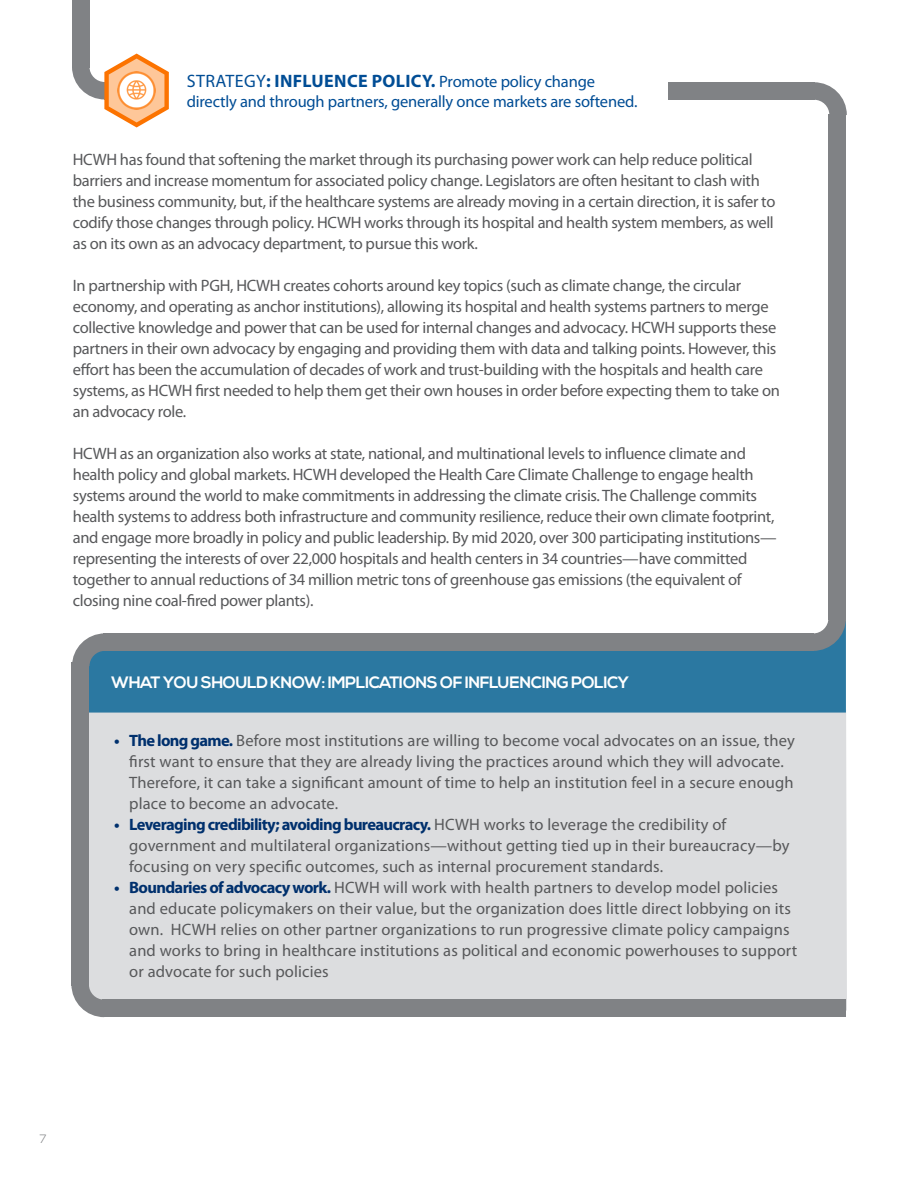
<style>
.page{position:relative;width:918px;height:1188px;background:#fff}
.page>*{position:absolute;margin:0;border:0;box-sizing:border-box;transform-origin:0 0}
.t1{font:16.5px/21px "Myriad Pro";letter-spacing:-.02em;color:#57585a}
.t2{font:16.5px/21px "Myriad Pro";letter-spacing:.01em;color:#57585a}
.t3{font:16.5px/19.5px "Myriad Pro";letter-spacing:-.01em;color:#014d95}
.t4{font:700 16.5px "Nexa";letter-spacing:-.03em;color:#fff}
.t5{font:300 12px "Nexa";color:#787a7d}
.s1{font-size:18px}
.s2{font-weight:700;font-size:18px}
.s3{font-weight:700;color:#00306d}
</style>
<div class="page">
<div style="left:89px;top:713px;width:758px;height:298px;background:#dcdddf"></div>
<div style="left:72px;top:0;width:17px;height:68px;background:#808285"></div>
<svg style="left:72px;top:54px;width:97px;height:73px"></svg>
<div style="left:668px;top:82px;width:147px;height:18px;background:#808285"></div>
<div style="left:829px;top:114px;width:17px;height:506px;background:#808285"></div>
<svg style="left:815px;top:82px;width:32px;height:33px"></svg>
<div style="left:89px;top:651px;width:757px;height:62px;background:#2b78a1"></div>
<div style="left:71px;top:662px;width:18px;height:324px;background:#808285"></div>
<div style="left:296px;top:633px;width:518px;height:18px;background:#808285"></div>
<svg style="left:814px;top:618px;width:32px;height:33px"></svg>
<div style="left:104px;top:633px;width:197px;height:18px;background:#808285"></div>
<svg style="left:72px;top:633px;width:33px;height:33px"></svg>
<div style="left:102px;top:1000px;width:744px;height:17px;background:#808285"></div>
<svg style="left:71px;top:984px;width:33px;height:33px"></svg>
<img style="left:118px;top:71px;width:38px;height:38px">
<p class="t3" style="left:187px;top:72px;width:452px"><span class="s1">STRATEGY</span><span class="s2">: INFLUENCE POLICY.</span> Promote policy change directly and through partners, generally once markets are softened.</p>
<p class="t1" style="left:73px;top:149px;width:704px">HCWH has found that softening the market through its purchasing power work can help reduce political barriers and increase momentum for associated policy change. Legislators are often hesitant to clash with the business community, but, if the healthcare systems are already moving in a certain direction, it is safer to codify those changes through policy. HCWH works through its hospital and health system members, as well as on its own as an advocacy department, to pursue this work.</p>
<p class="t1" style="left:73px;top:275px;width:709px">In partnership with PGH, HCWH creates cohorts around key topics (such as climate change, the circular economy, and operating as anchor institutions), allowing its hospital and health systems partners to merge collective knowledge and power that can be used for internal changes and advocacy. HCWH supports these partners in their own advocacy by engaging and providing them with data and talking points. However, this effort has been the accumulation of decades of work and trust-building with the hospitals and health care systems, as HCWH first needed to help them get their own houses in order before expecting them to take on an advocacy role.</p>
<p class="t1" style="left:73px;top:443px;width:705px">HCWH as an organization also works at state, national, and multinational levels to influence climate and health policy and global markets. HCWH developed the Health Care Climate Challenge to engage health systems around the world to make commitments in addressing the climate crisis. The Challenge commits health systems to address both infrastructure and community resilience, reduce their own climate footprint, and engage more broadly in policy and public leadership. By mid 2020, over 300 participating institutions— representing the interests of over 22,000 hospitals and health centers in 34 countries—have committed together to annual reductions of 34 million metric tons of greenhouse gas emissions (the equivalent of closing nine coal-fired power plants).</p>
<p class="t4" style="left:111px;top:673px;width:519px">WHAT YOU SHOULD KNOW: IMPLICATIONS OF INFLUENCING POLICY</p>
<p class="t2" style="left:129px;top:730px;width:667px;text-indent:-15px"><span class="s3">• The long game.</span> Before most institutions are willing to become vocal advocates on an issue, they first want to ensure that they are already living the practices around which they will advocate.<br>Therefore, it can take a significant amount of time to help an institution feel in a secure enough place to become an advocate.</p>
<p class="t2" style="left:129px;top:814px;width:662px;text-indent:-15px"><span class="s3">• Leveraging credibility; avoiding bureaucracy.</span> HCWH works to leverage the credibility of government and multilateral organizations—without getting tied up in their bureaucracy—by focusing on very specific outcomes, such as internal procurement standards.</p>
<p class="t2" style="left:129px;top:877px;width:670px;text-indent:-15px"><span class="s3">• Boundaries of advocacy work.</span> HCWH will work with health partners to develop model policies and educate policymakers on their value, but the organization does little direct lobbying on its own. HCWH relies on other partner organizations to run progressive climate policy campaigns and works to bring in healthcare institutions as political and economic powerhouses to support or advocate for such policies</p>
<p class="t5" style="left:39px;top:1132px;width:9px">7</p>
</div>
